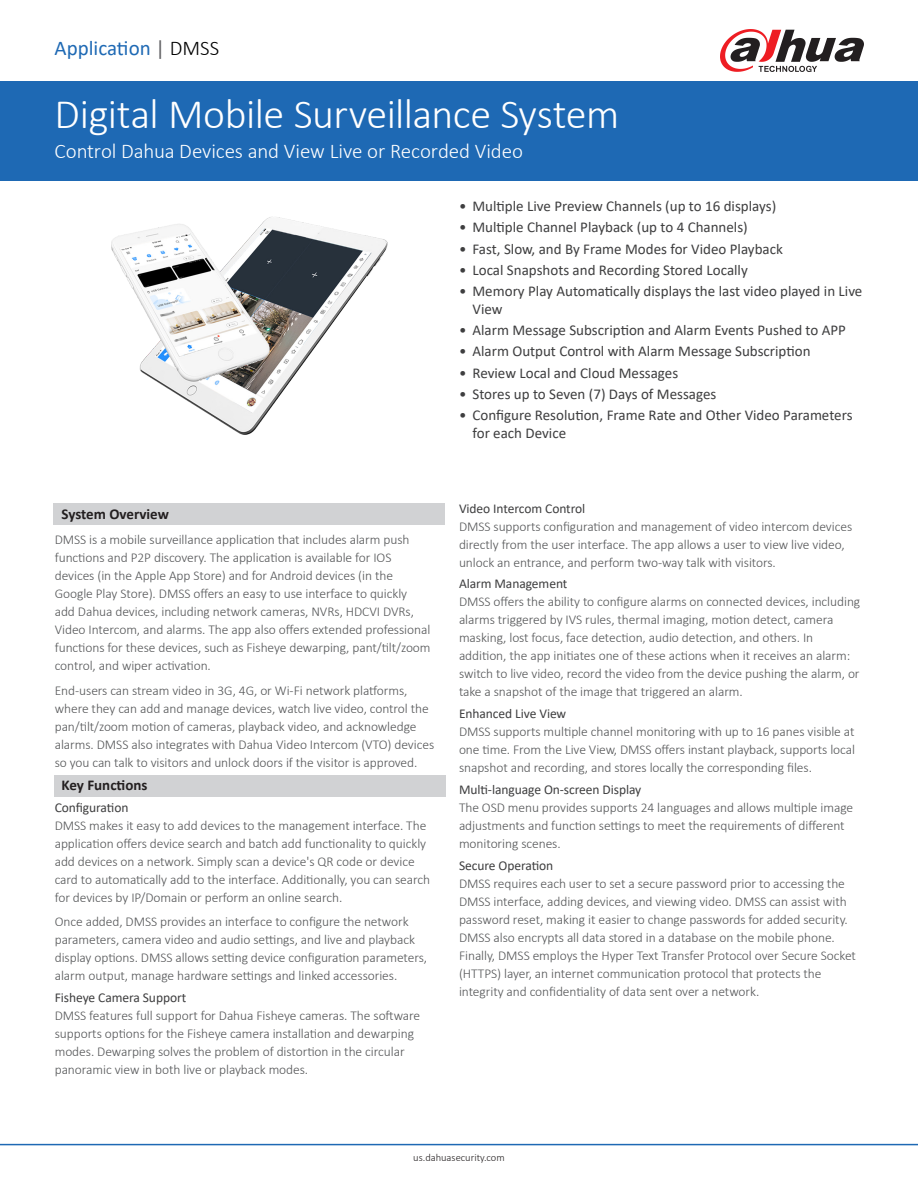
<style>
.page{position:relative;width:918px;height:1188px;background:#fff}
.page>*{position:absolute;margin:0;border:0;box-sizing:border-box;transform-origin:0 0}
.t1{font:300 42px "Calibri";letter-spacing:-.015em;color:#fff}
.Subtitle{font:300 21px "Calibri";letter-spacing:-.005em;color:#fff}
.t2{font:21px "Calibri";color:#1e69b4}
.t3{font:15px/18px "Calibri";color:#3e3e3f}
.Section_Heading{font:700 15px "Calibri";color:#231f20}
.FrontMatter_Text{font:300 13.5px/18px "Calibri";letter-spacing:-.005em;color:#545557}
.FrontMatter_Headline{font:13.5px "Calibri";letter-spacing:-.005em;color:#3e3e3f}
.t4{font:300 10.5px "Calibri";color:#231f20}
.s1{color:#636366}
.s2{font-weight:300;color:#000}
</style>
<div class="page">
<div style="left:0;top:81px;width:918px;height:100px;background:#1e69b4"></div>
<div style="left:53px;top:504px;width:392px;height:21px;background:#d1d2d4"></div>
<div style="left:55px;top:775px;width:391px;height:21px;background:#d1d2d4"></div>
<hr style="left:0;top:1144px;width:918px;height:1px;background:#1e69b4">
<svg style="left:720px;top:29px;width:144px;height:43px"></svg>
<img style="left:111px;top:217px;width:277px;height:218px">
<p class="t2" style="left:55px;top:34px;width:166px">Application <span class="s1">|</span> <span class="s2">DMSS</span></p>
<p class="t1" style="left:55px;top:88px;width:566px">Digital Mobile Surveillance System</p>
<p class="Subtitle" style="left:55px;top:138px;width:470px">Control Dahua Devices and View Live or Recorded Video</p>
<p class="t3" style="left:459px;top:197px;width:319px">• Multiple Live Preview Channels (up to 16 displays)</p>
<p class="t3" style="left:459px;top:218px;width:290px">• Multiple Channel Playback (up to 4 Channels)</p>
<p class="t3" style="left:459px;top:239px;width:326px">• Fast, Slow, and By Frame Modes for Video Playback</p>
<p class="t3" style="left:459px;top:260px;width:290px">• Local Snapshots and Recording Stored Locally</p>
<p class="t3" style="left:472px;top:282px;width:391px;text-indent:-14px">• Memory Play Automatically displays the last video played in Live<br>View</p>
<p class="t3" style="left:459px;top:321px;width:389px">• Alarm Message Subscription and Alarm Events Pushed to APP</p>
<p class="t3" style="left:459px;top:342px;width:353px">• Alarm Output Control with Alarm Message Subscription</p>
<p class="t3" style="left:459px;top:363px;width:221px">• Review Local and Cloud Messages</p>
<p class="t3" style="left:459px;top:385px;width:259px">• Stores up to Seven (7) Days of Messages</p>
<p class="t3" style="left:472px;top:406px;width:382px;text-indent:-14px">• Configure Resolution, Frame Rate and Other Video Parameters for each Device</p>
<p class="Section_Heading" style="left:62px;top:504px;width:109px">System Overview</p>
<p class="FrontMatter_Text" style="left:55px;top:530px;width:377px">DMSS is a mobile surveillance application that includes alarm push functions and P2P discovery. The application is available for IOS devices (in the Apple App Store) and for Android devices (in the Google Play Store). DMSS offers an easy to use interface to quickly add Dahua devices, including network cameras, NVRs, HDCVI DVRs, Video Intercom, and alarms. The app also offers extended professional functions for these devices, such as Fisheye dewarping, pant/tilt/zoom control, and wiper activation.</p>
<p class="FrontMatter_Text" style="left:55px;top:681px;width:381px">End-users can stream video in 3G, 4G, or Wi-Fi network platforms, where they can add and manage devices, watch live video, control the pan/tilt/zoom motion of cameras, playback video, and acknowledge alarms. DMSS also integrates with Dahua Video Intercom (VTO) devices so you can talk to visitors and unlock doors if the visitor is approved.</p>
<p class="Section_Heading" style="left:62px;top:774px;width:87px">Key Functions</p>
<p class="FrontMatter_Headline" style="left:55px;top:798px;width:75px">Configuration</p>
<p class="FrontMatter_Text" style="left:55px;top:816px;width:377px">DMSS makes it easy to add devices to the management interface. The application offers device search and batch add functionality to quickly add devices on a network. Simply scan a device's QR code or device card to automatically add to the interface. Additionally, you can search for devices by IP/Domain or perform an online search.</p>
<p class="FrontMatter_Text" style="left:55px;top:913px;width:374px">Once added, DMSS provides an interface to configure the network parameters, camera video and audio settings, and live and playback display options. DMSS allows setting device configuration parameters, alarm output, manage hardware settings and linked accessories.</p>
<p class="FrontMatter_Headline" style="left:55px;top:988px;width:133px">Fisheye Camera Support</p>
<p class="FrontMatter_Text" style="left:55px;top:1007px;width:367px">DMSS features full support for Dahua Fisheye cameras. The software supports options for the Fisheye camera installation and dewarping modes. Dewarping solves the problem of distortion in the circular panoramic view in both live or playback modes.</p>
<p class="FrontMatter_Headline" style="left:459px;top:499px;width:128px">Video Intercom Control</p>
<p class="FrontMatter_Text" style="left:459px;top:517px;width:395px">DMSS supports configuration and management of video intercom devices directly from the user interface. The app allows a user to view live video, unlock an entrance, and perform two-way talk with visitors.</p>
<p class="FrontMatter_Headline" style="left:459px;top:574px;width:110px">Alarm Management</p>
<p class="FrontMatter_Text" style="left:459px;top:593px;width:403px">DMSS offers the ability to configure alarms on connected devices, including alarms triggered by IVS rules, thermal imaging, motion detect, camera masking, lost focus, face detection, audio detection, and others. In addition, the app initiates one of these actions when it receives an alarm: switch to live video, record the video from the device pushing the alarm, or take a snapshot of the image that triggered an alarm.</p>
<p class="FrontMatter_Headline" style="left:459px;top:704px;width:109px">Enhanced Live View</p>
<p class="FrontMatter_Text" style="left:459px;top:722px;width:398px;text-align:justify">DMSS supports multiple channel monitoring with up to 16 panes visible at one time. From the Live View, DMSS offers instant playback, supports local snapshot and recording, and stores locally the corresponding files.</p>
<p class="FrontMatter_Headline" style="left:459px;top:780px;width:184px">Multi-language On-screen Display</p>
<p class="FrontMatter_Text" style="left:459px;top:798px;width:396px">The OSD menu provides supports 24 languages and allows multiple image adjustments and function settings to meet the requirements of different monitoring scenes.</p>
<p class="FrontMatter_Headline" style="left:459px;top:856px;width:96px">Secure Operation</p>
<p class="FrontMatter_Text" style="left:459px;top:874px;width:399px">DMSS requires each user to set a secure password prior to accessing the DMSS interface, adding devices, and viewing video. DMSS can assist with password reset, making it easier to change passwords for added security.<br>DMSS also encrypts all data stored in a database on the mobile phone.<br>Finally, DMSS employs the Hyper Text Transfer Protocol over Secure Socket (HTTPS) layer, an internet communication protocol that protects the integrity and confidentiality of data sent over a network.</p>
<p class="t4" style="left:413px;top:1151px;width:93px">us.dahuasecurity.com</p>
</div>
